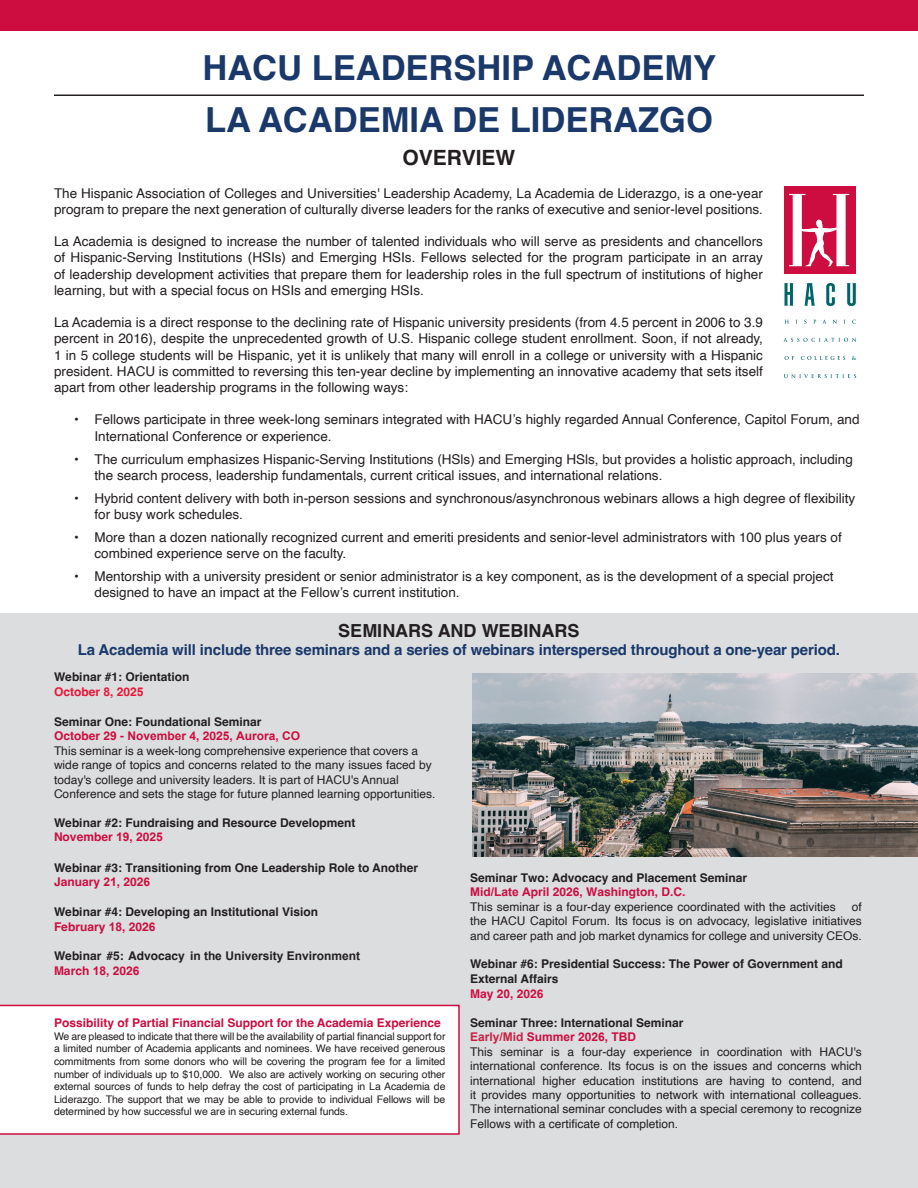
<style>
.page{position:relative;width:918px;height:1188px;background:#fff}
.page>*{position:absolute;margin:0;border:0;box-sizing:border-box;transform-origin:0 0}
.t1{font:700 34.5px "Helvetica";color:#1a396a}
.t2{font:700 21px "Helvetica";color:#231f20}
.t3{font:700 18px "Helvetica";color:#231f20}
.t4{font:700 15px "Helvetica";letter-spacing:-.01em;color:#1a396a}
.t5{font:13.5px/16.2px "Helvetica";color:#231f20}
.t6{font:12px/14.4px "Helvetica";color:#231f20}
.t7{font:700 12px/14.4px "Helvetica";color:#231f20}
.t8{font:700 12px "Helvetica";color:#cd0d40}
.t9{font:700 12px "Arial";color:#cd0d40}
.t10{font:700 12px "Arial";color:#231f20}
.t11{font:10.5px/12.6px "Helvetica";letter-spacing:-.01em;color:#231f20;text-align:justify}
.s1{color:#e91636}
.s2{font-family:"Arial";color:#e91636}
.s3{font-family:"Helvetica"}
.s4{color:#cd0d40}
.s5{font-family:"Arial";color:#cd0d40}
.s6{font-family:"Arial"}
.s7{font-weight:700}
.s8{font-family:"Arial";font-weight:700;color:#cd0d40}
.s9{font-weight:700;color:#cd0d40}
.s10{color:#ca2042}
</style>
<div class="page">
<hr style="left:54px;top:94px;width:810px;height:2px;background:#231f20">
<div style="left:0;top:0;width:918px;height:30px;background:#cd0d40"></div>
<div style="left:784px;top:187px;width:72px;height:87px;background:#cd0d40"></div>
<svg style="left:789px;top:194px;width:60px;height:72px"></svg>
<svg style="left:784px;top:283px;width:9px;height:23px"></svg>
<svg style="left:804px;top:283px;width:11px;height:23px"></svg>
<svg style="left:826px;top:283px;width:9px;height:23px"></svg>
<svg style="left:847px;top:283px;width:9px;height:23px"></svg>
<svg style="left:785px;top:320px;width:4px;height:4px"></svg>
<svg style="left:833px;top:320px;width:4px;height:4px"></svg>
<svg style="left:783px;top:338px;width:73px;height:4px"></svg>
<svg style="left:785px;top:356px;width:9px;height:4px"></svg>
<svg style="left:801px;top:356px;width:44px;height:4px"></svg>
<svg style="left:852px;top:356px;width:4px;height:4px"></svg>
<svg style="left:784px;top:374px;width:72px;height:4px"></svg>
<div style="left:0;top:613px;width:918px;height:575px;background:#dcdddf"></div>
<img style="left:472px;top:674px;width:446px;height:183px">
<div style="left:0;top:1005px;width:460px;height:130px;background:#fff"></div>
<h1 class="t1" style="left:202px;top:47px;width:515px">HACU LEADERSHIP ACADEMY</h1>
<h1 class="t1" style="left:205px;top:99px;width:509px">LA ACADEMIA DE LIDERAZGO</h1>
<h2 class="t2" style="left:403px;top:145px;width:114px">OVERVIEW</h2>
<p class="t5" style="left:54px;top:185px;width:711px">The Hispanic Association of Colleges and Universities' Leadership Academy, La Academia de Liderazgo, is a one-year program to prepare the next generation of culturally diverse leaders for the ranks of executive and senior-level positions.</p>
<p class="t5" style="left:54px;top:234px;width:711px;text-align:justify">La Academia is designed to increase the number of talented individuals who will serve as presidents and chancellors of Hispanic-Serving Institutions (HSIs) and Emerging HSIs. Fellows selected for the program participate in an array of leadership development activities that prepare them for leadership roles in the full spectrum of institutions of higher learning, but with a special focus on HSIs and emerging HSIs.</p>
<p class="t5" style="left:54px;top:315px;width:711px;text-align:justify">La Academia is a direct response to the declining rate of Hispanic university presidents (from 4.5 percent in 2006 to 3.9 percent in 2016), despite the unprecedented growth of U.S. Hispanic college student enrollment. Soon, if not already, 1 in 5 college students will be Hispanic, yet it is unlikely that many will enroll in a college or university with a Hispanic president. HACU is committed to reversing this ten-year decline by implementing an innovative academy that sets itself apart from other leadership programs in the following ways:</p>
<p class="t5" style="left:94px;top:412px;width:767px;text-indent:-20px">• Fellows participate in three week-long seminars integrated with HACU’s highly regarded Annual Conference, Capitol Forum, and<br>International Conference or experience.</p>
<p class="t5" style="left:94px;top:451px;width:760px;text-indent:-20px">• The curriculum emphasizes Hispanic-Serving Institutions (HSls) and Emerging HSls, but provides a holistic approach, including the search process, leadership fundamentals, current critical issues, and international relations.</p>
<p class="t5" style="left:94px;top:490px;width:762px;text-indent:-20px">• Hybrid content delivery with both in-person sessions and synchronous/asynchronous webinars allows a high degree of flexibility for busy work schedules.</p>
<p class="t5" style="left:94px;top:529px;width:749px;text-indent:-20px">• More than a dozen nationally recognized current and emeriti presidents and senior-level administrators with 100 plus years of combined experience serve on the faculty.</p>
<p class="t5" style="left:94px;top:569px;width:741px;text-indent:-20px">• Mentorship with a university president or senior administrator is a key component, as is the development of a special project designed to have an impact at the Fellow’s current institution.</p>
<h3 class="t3" style="left:338px;top:620px;width:243px">SEMINARS AND WEBINARS</h3>
<p class="t4" style="left:78px;top:641px;width:764px">La Academia will include three seminars and a series of webinars interspersed throughout a one-year period.</p>
<p class="t7" style="left:54px;top:671px;width:137px">Webinar #1: Orientation<br><span class="s1">October</span> <span class="s2">8</span><span class="s1">, 202</span><span class="s2">5</span></p>
<p class="t7" style="left:54px;top:716px;width:209px">Seminar One: Foundational Seminar</p>
<p class="t9" style="left:54px;top:728px;width:248px"><span class="s3">October 2</span>9 <span class="s3">-</span> November 4<span class="s3">, 202</span>5<span class="s3">,</span> Aurora, CO</p>
<p class="t6" style="left:54px;top:744px;width:383px">This seminar is a week-long comprehensive experience that covers a wide range of topics and concerns related to the many issues faced by today's college and university leaders. It is part of HACU's Annual Conference and sets the stage for future planned learning opportunities.</p>
<p class="t7" style="left:54px;top:817px;width:303px">Webinar #2: Fundraising and Resource Development<br><span class="s4">November</span> <span class="s5">19</span><span class="s4">, 202</span><span class="s5">5</span></p>
<p class="t7" style="left:54px;top:861px;width:366px">Webinar #3: Transitioning from One Leadership Role to Another<br><span class="s4">January</span> <span class="s5">21</span><span class="s4">, 202</span><span class="s5">6</span></p>
<p class="t7" style="left:54px;top:906px;width:266px">Webinar #4: Developing an Institutional Vision<br><span class="s4">February</span> <span class="s5">18</span><span class="s4">, 202</span><span class="s5">6</span></p>
<p class="t10" style="left:54px;top:948px;width:308px"><span class="s3">Webinar #5: Advocacy</span> in the University Environment</p>
<p class="t8" style="left:54px;top:964px;width:87px">March <span class="s6">18</span>, 202<span class="s6">6</span></p>
<p class="t6" style="left:470px;top:871px;width:367px"><span class="s7">Seminar Two: Advocacy and Placement Seminar<br></span><span class="s8">Mid/Late A</span><span class="s9">pril 202</span><span class="s8">6</span><span class="s9">, Washington, D.C.<br></span>This seminar is a four-day experience coordinated with the activities</p>
<p class="t6" style="left:470px;top:900px;width:393px;text-align:justify;text-indent:382px">of the HACU Capitol Forum. Its focus is on advocacy, legislative initiatives and career path and job market dynamics for college and university CEOs.</p>
<p class="t7" style="left:470px;top:958px;width:374px">Webinar #6: Presidential Success: The Power of Government and<br>External Affairs<br><span class="s4">May 2</span><span class="s5">0</span><span class="s4">, 202</span><span class="s5">6</span></p>
<p class="t7" style="left:470px;top:1017px;width:215px">Seminar Three: International Seminar</p>
<p class="t9" style="left:470px;top:1029px;width:168px"><span class="s10">Early/Mid</span> Summer <span class="s3">202</span>6<span class="s3">,</span> TBD</p>
<p class="t6" style="left:470px;top:1045px;width:393px;text-align:justify">This seminar is a four-day experience in coordination with HACU's international conference. Its focus is on the issues and concerns which international higher education institutions are having to contend, and it provides many opportunities to network with international colleagues.<br>The international seminar concludes with a special ceremony to recognize Fellows with a certificate of completion.</p>
<p class="t8" style="left:54px;top:1016px;width:388px">Possibility of Partial Financial Support for the Academia Experience</p>
<p class="t11" style="left:54px;top:1030px;width:393px">We are pleased to indicate that there will be the availability of partial financial support for a limited number of Academia applicants and nominees. We have received generous commitments from some donors who will be covering the program fee for a limited number of individuals up to $10,000. We also are actively working on securing other external sources of funds to help defray the cost of participating in La Academia de Liderazgo. The support that we may be able to provide to individual Fellows will be determined by how successful we are in securing external funds.</p>
</div>
